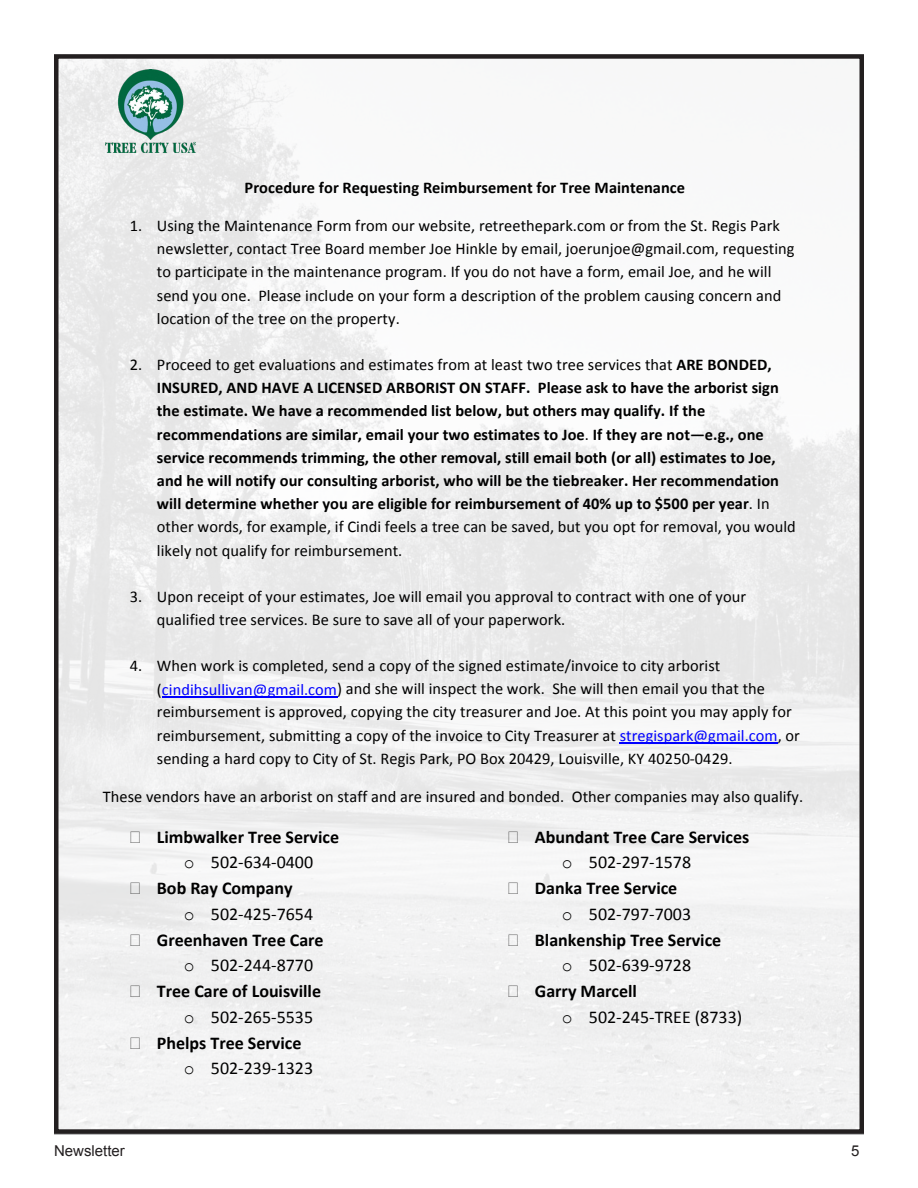
<style>
.page{position:relative;width:918px;height:1188px;background:#fff}
.page>*{position:absolute;margin:0;border:0;box-sizing:border-box;transform-origin:0 0}
.t1{font:700 18px "Calibri";color:#000}
.t2{font:18px "Calibri";color:#000}
.t3{font:16.35px/23.2px "Calibri";letter-spacing:.005em;color:#000}
.t4{font:700 16.35px/23.2px "Calibri";letter-spacing:.005em;color:#000}
.t5{font:15px "Arial";color:#231f20}
.s1{font-weight:400}
.s2{color:#00f}
.s3{font-family:"Courier New"}
</style>
<div class="page">
<hr style="left:54px;top:1134px;width:810px;height:1px;background:#76787b">
<img style="left:59px;top:59px;width:800px;height:1070px">
<div style="left:54px;top:54px;width:810px;height:1080px;border:4px solid #231f20"></div>
<img style="left:105px;top:69px;width:91px;height:84px">
<hr style="left:162px;top:696px;width:175px;height:1px;background:#00f">
<hr style="left:620px;top:743px;width:158px;height:1px;background:#00f">
<svg style="left:131px;top:831px;width:9px;height:12px"></svg>
<svg style="left:131px;top:883px;width:9px;height:11px"></svg>
<svg style="left:131px;top:934px;width:9px;height:12px"></svg>
<svg style="left:131px;top:986px;width:9px;height:11px"></svg>
<svg style="left:131px;top:1037px;width:9px;height:12px"></svg>
<svg style="left:509px;top:831px;width:9px;height:12px"></svg>
<svg style="left:509px;top:883px;width:9px;height:11px"></svg>
<svg style="left:509px;top:934px;width:9px;height:12px"></svg>
<svg style="left:509px;top:986px;width:9px;height:11px"></svg>
<p class="t4" style="left:245px;top:176px;width:442px">Procedure for Requesting Reimbursement for Tree Maintenance</p>
<p class="t3" style="left:157px;top:214px;width:639px;text-indent:-27px">1. Using the Maintenance Form from our website, retreethepark.com or from the St. Regis Park newsletter, contact Tree Board member Joe Hinkle by email, joerunjoe@gmail.com, requesting to participate in the maintenance program. If you do not have a form, email Joe, and he will send you one. Please include on your form a description of the problem causing concern and location of the tree on the property.</p>
<p class="t4" style="left:157px;top:353px;width:640px;text-indent:-27px"><span class="s1">2. Proceed to get evaluations and estimates from at least two tree services that</span> ARE BONDED, INSURED, AND HAVE A LICENSED ARBORIST ON STAFF. Please ask to have the arborist sign the estimate. We have a recommended list below, but others may qualify. If the recommendations are similar, email your two estimates to Joe<span class="s1">.</span> If they are not—e.g., one service recommends trimming, the other removal, still email both (or all) estimates to Joe, and he will notify our consulting arborist, who will be the tiebreaker. Her recommendation will determine whether you are eligible for reimbursement of 40% up to $500 per year<span class="s1">. In other words, for example, if Cindi feels a tree can be saved, but you opt for removal, you would likely not qualify for reimbursement.</span></p>
<p class="t3" style="left:157px;top:585px;width:591px;text-indent:-27px">3. Upon receipt of your estimates, Joe will email you approval to contract with one of your qualified tree services. Be sure to save all of your paperwork.</p>
<p class="t3" style="left:157px;top:654px;width:645px;text-indent:-27px">4. When work is completed, send a copy of the signed estimate/invoice to city arborist (<span class="s2">cindihsullivan@gmail.com</span>) and she will inspect the work. She will then email you that the reimbursement is approved, copying the city treasurer and Joe. At this point you may apply for reimbursement, submitting a copy of the invoice to City Treasurer at <span class="s2">stregispark@gmail.com</span>, or sending a hard copy to City of St. Regis Park, PO Box 20429, Louisville, KY 40250-0429.</p>
<p class="t3" style="left:103px;top:785px;width:702px">These vendors have an arborist on staff and are insured and bonded. Other companies may also qualify.</p>
<p class="t1" style="left:157px;top:825px;width:184px">Limbwalker Tree Service</p>
<p class="t2" style="left:184px;top:851px;width:131px"><span class="s3">o</span> 502-634-0400</p>
<p class="t1" style="left:157px;top:877px;width:137px">Bob Ray Company</p>
<p class="t2" style="left:184px;top:902px;width:131px"><span class="s3">o</span> 502-425-7654</p>
<p class="t1" style="left:157px;top:928px;width:168px">Greenhaven Tree Care</p>
<p class="t2" style="left:184px;top:954px;width:131px"><span class="s3">o</span> 502-244-8770</p>
<p class="t1" style="left:157px;top:980px;width:166px">Tree Care of Louisville</p>
<p class="t2" style="left:184px;top:1005px;width:131px"><span class="s3">o</span> 502-265-5535</p>
<p class="t1" style="left:157px;top:1031px;width:146px">Phelps Tree Service</p>
<p class="t2" style="left:184px;top:1057px;width:131px"><span class="s3">o</span> 502-239-1323</p>
<p class="t1" style="left:535px;top:825px;width:216px">Abundant Tree Care Services</p>
<p class="t2" style="left:562px;top:851px;width:131px"><span class="s3">o</span> 502-297-1578</p>
<p class="t1" style="left:535px;top:877px;width:144px">Danka Tree Service</p>
<p class="t2" style="left:562px;top:902px;width:131px"><span class="s3">o</span> 502-797-7003</p>
<p class="t1" style="left:535px;top:928px;width:188px">Blankenship Tree Service</p>
<p class="t2" style="left:562px;top:954px;width:131px"><span class="s3">o</span> 502-639-9728</p>
<p class="t1" style="left:535px;top:980px;width:104px">Garry Marcell</p>
<p class="t2" style="left:562px;top:1005px;width:182px"><span class="s3">o</span> 502-245-TREE (8733)</p>
<p class="t5" style="left:54px;top:1141px;width:72px">Newsletter</p>
<p class="t5" style="left:851px;top:1141px;width:10px">5</p>
</div>
